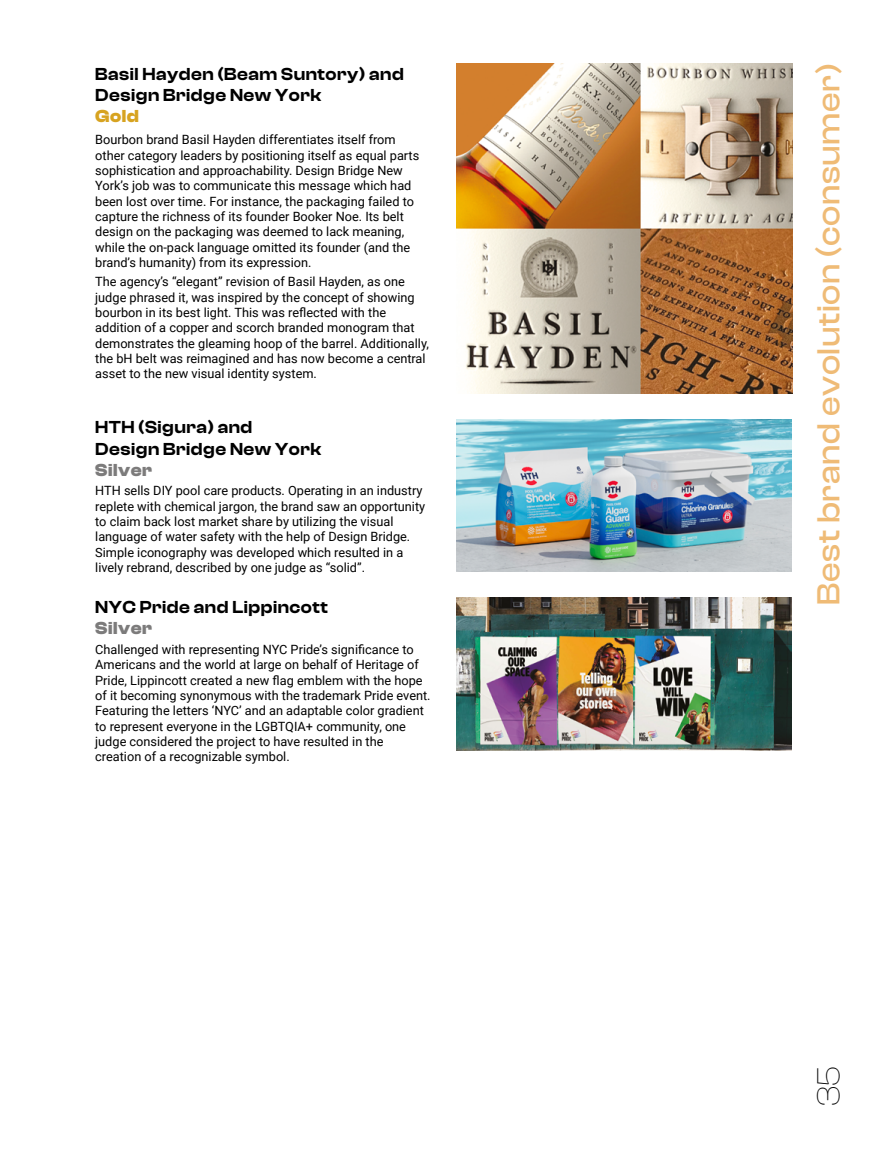
<style>
.page{position:relative;width:893px;height:1170px;background:#fff}
.page>*{position:absolute;margin:0;border:0;box-sizing:border-box;transform-origin:0 0}
.t1{font:500 33px "Clash Display";letter-spacing:.02em;color:#efbb76}
.t2{font:200 33px "Clash Display";color:#000}
.t3{font:600 18px/21.6px "Clash Display";letter-spacing:.03em;color:#000}
.t4{font:700 18px "Clash Display";letter-spacing:.03em;color:#7c7b7b}
.t5{font:700 18px "Clash Display";color:#d7a320}
.t6{font:12.75px/15.3px "Roboto";color:#000}
</style>
<div class="page">
<img style="left:457px;top:64px;width:335px;height:330px">
<img style="left:456px;top:419px;width:336px;height:153px">
<img style="left:456px;top:597px;width:336px;height:153px">
<h2 class="t3" style="left:95px;top:63px;width:310px">Basil Hayden (Beam Suntory) and<br>Design Bridge New York</h2>
<h2 class="t5" style="left:95px;top:106px;width:45px">Gold</h2>
<p class="t6" style="left:95px;top:132px;width:326px">Bourbon brand Basil Hayden differentiates itself from other category leaders by positioning itself as equal parts sophistication and approachability. Design Bridge New York’s job was to communicate this message which had been lost over time. For instance, the packaging failed to capture the richness of its founder Booker Noe. Its belt design on the packaging was deemed to lack meaning, while the on-pack language omitted its founder (and the brand’s humanity) from its expression.</p>
<p class="t6" style="left:95px;top:274px;width:335px">The agency’s “elegant” revision of Basil Hayden, as one judge phrased it, was inspired by the concept of showing bourbon in its best light. This was reflected with the addition of a copper and scorch branded monogram that demonstrates the gleaming hoop of the barrel. Additionally, the bH belt was reimagined and has now become a central asset to the new visual identity system.</p>
<h2 class="t3" style="left:95px;top:416px;width:228px">HTH (Sigura) and<br>Design Bridge New York</h2>
<h2 class="t4" style="left:95px;top:459px;width:58px">Silver</h2>
<p class="t6" style="left:95px;top:482px;width:331px">HTH sells DIY pool care products. Operating in an industry replete with chemical jargon, the brand saw an opportunity to claim back lost market share by utilizing the visual language of water safety with the help of Design Bridge.<br>Simple iconography was developed which resulted in a lively rebrand, described by one judge as “solid”.</p>
<h2 class="t3" style="left:95px;top:596px;width:234px">NYC Pride and Lippincott</h2>
<h2 class="t4" style="left:95px;top:618px;width:58px">Silver</h2>
<p class="t6" style="left:95px;top:641px;width:337px">Challenged with representing NYC Pride’s significance to Americans and the world at large on behalf of Heritage of Pride, Lippincott created a new flag emblem with the hope of it becoming synonymous with the trademark Pride event.<br>Featuring the letters ‘NYC’ and an adaptable color gradient to represent everyone in the LGBTQIA+ community, one judge considered the project to have resulted in the creation of a recognizable symbol.</p>
<h1 class="t1" style="left:810px;top:604px;width:542px;rotate:-90deg">Best brand evolution (consumer)</h1>
<h1 class="t2" style="left:810px;top:1106px;width:42px;rotate:-90deg">35</h1>
</div>
